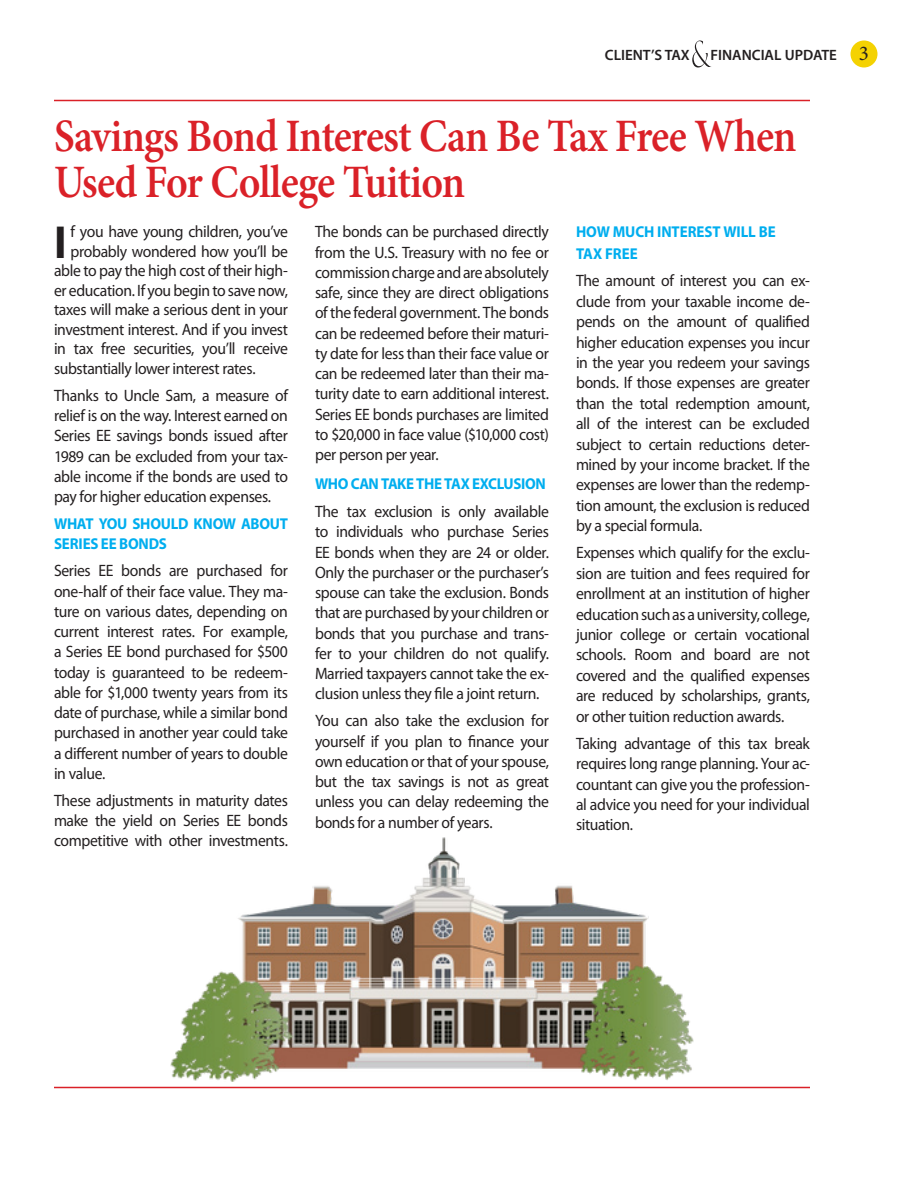
<style>
.page{position:relative;width:918px;height:1188px;background:#fff}
.page>*{position:absolute;margin:0;border:0;box-sizing:border-box;transform-origin:0 0}
.Head_1B{font:600 46.5px/46.5px "Minion Pro";letter-spacing:-.025em;color:#da2128;scale:.9 1}
.Body_1b_Initial_Cap{font:700 46.5px "Myriad Pro";color:#231f20;scale:.95 1}
.Page_Number{font:21px "Minion Pro";color:#231f20}
.Body_1b{font:16.5px/20.2px "Myriad Pro";letter-spacing:-.025em;color:#231f20;text-align:justify;scale:.95 1}
.Body_1b_Initial_Cap-2{font:16.5px "Myriad Pro";letter-spacing:-.025em;color:#231f20;scale:.95 1}
.Body_1b-2{font:700 15.75px/20.2px "Myriad Pro";letter-spacing:-.015em;color:#00aeef;scale:.95 1}
.CTFU_Page_Header{font:600 15px "Myriad Pro";color:#231f20}
</style>
<div class="page">
<div style="left:850px;top:40px;width:28px;height:28px;background:#f4d202;border-radius:50%"></div>
<svg style="left:692px;top:40px;width:20px;height:28px"></svg>
<hr style="left:54px;top:100px;width:756px;height:1px;background:#da2128">
<hr style="left:54px;top:1087px;width:756px;height:1px;background:#da2128">
<img style="left:170px;top:838px;width:524px;height:243px">
<p class="CTFU_Page_Header" style="left:605px;top:45px;width:86px">CLIENT’S TAX</p>
<p class="CTFU_Page_Header" style="left:710px;top:45px;width:128px">FINANCIAL UPDATE</p>
<p class="Page_Number" style="left:859px;top:39px;width:12px">3</p>
<p class="Head_1B" style="left:54px;top:112px;width:827px">Savings Bond Interest Can Be Tax Free When<br>Used For College Tuition</p>
<p class="Body_1b_Initial_Cap" style="left:54px;top:212px;width:9px">I</p>
<p class="Body_1b_Initial_Cap-2" style="left:71px;top:222px;width:230px">f you have young children, you’ve</p>
<p class="Body_1b_Initial_Cap-2" style="left:70px;top:241px;width:230px">probably wondered how you’ll be</p>
<p class="Body_1b_Initial_Cap-2" style="left:54px;top:261px;width:248px">able to pay the high cost of their high-</p>
<p class="Body_1b_Initial_Cap-2" style="left:54px;top:280px;width:248px">er education. If you begin to save now,</p>
<p class="Body_1b_Initial_Cap-2" style="left:54px;top:300px;width:248px">taxes will make a serious dent in your</p>
<p class="Body_1b_Initial_Cap-2" style="left:54px;top:319px;width:248px">investment interest. And if you invest</p>
<p class="Body_1b_Initial_Cap-2" style="left:54px;top:339px;width:248px">in tax free securities, you’ll receive</p>
<p class="Body_1b_Initial_Cap-2" style="left:54px;top:358px;width:214px">substantially lower interest rates.</p>
<p class="Body_1b" style="left:54px;top:385px;width:248px">Thanks to Uncle Sam, a measure of relief is on the way. Interest earned on Series EE savings bonds issued after 1989 can be excluded from your tax&shy;able income if the bonds are used to pay for higher education expenses.</p>
<p class="Body_1b-2" style="left:54px;top:513px;width:248px">WHAT YOU SHOULD KNOW ABOUT<br>SERIES EE BONDS</p>
<p class="Body_1b" style="left:54px;top:560px;width:248px">Series EE bonds are purchased for one-half of their face value. They ma&shy;ture on various dates, depending on current interest rates. For example, a Series EE bond purchased for $500 today is guaranteed to be redeem&shy;able for $1,000 twenty years from its date of purchase, while a similar bond purchased in another year could take a different number of years to double in value.</p>
<p class="Body_1b" style="left:54px;top:790px;width:248px">These adjustments in maturity dates make the yield on Series EE bonds competitive with other investments.</p>
<p class="Body_1b" style="left:315px;top:221px;width:248px">The bonds can be purchased directly from the U.S. Treasury with no fee or commission charge and are absolutely safe, since they are direct obligations of the federal government. The bonds can be redeemed before their maturi&shy;ty date for less than their face value or can be redeemed later than their ma&shy;turity date to earn additional interest.<br>Series EE bonds purchases are limited to $20,000 in face value ($10,000 cost) per person per year.</p>
<p class="Body_1b-2" style="left:315px;top:473px;width:244px">WHO CAN TAKE THE TAX EXCLUSION</p>
<p class="Body_1b" style="left:315px;top:501px;width:248px">The tax exclusion is only available to individuals who purchase Series EE bonds when they are 24 or older.<br>Only the purchaser or the purchaser’s spouse can take the exclusion. Bonds that are purchased by your children or bonds that you purchase and trans&shy;fer to your children do not qualify.<br>Married taxpayers cannot take the ex&shy;clusion unless they file a joint return.</p>
<p class="Body_1b" style="left:315px;top:710px;width:248px">You can also take the exclusion for yourself if you plan to finance your own education or that of your spouse, but the tax savings is not as great unless you can delay redeeming the bonds for a number of years.</p>
<p class="Body_1b-2" style="left:576px;top:220px;width:212px;line-height:22.5px">HOW MUCH INTEREST WILL BE<br>TAX FREE</p>
<p class="Body_1b" style="left:576px;top:270px;width:248px">The amount of interest you can ex&shy;clude from your taxable income de&shy;pends on the amount of qualified higher education expenses you incur in the year you redeem your savings bonds. If those expenses are greater than the total redemption amount, all of the interest can be excluded subject to certain reductions deter&shy;mined by your income bracket. If the expenses are lower than the redemp&shy;tion amount, the exclusion is reduced by a special formula.</p>
<p class="Body_1b" style="left:576px;top:542px;width:248px">Expenses which qualify for the exclu&shy;sion are tuition and fees required for enrollment at an institution of higher education such as a university, college, junior college or certain vocational schools. Room and board are not covered and the qualified expenses are reduced by scholarships, grants, or other tuition reduction awards.</p>
<p class="Body_1b" style="left:576px;top:733px;width:248px">Taking advantage of this tax break requires long range planning. Your ac&shy;countant can give you the profession&shy;al advice you need for your individual situation.</p>
</div>
